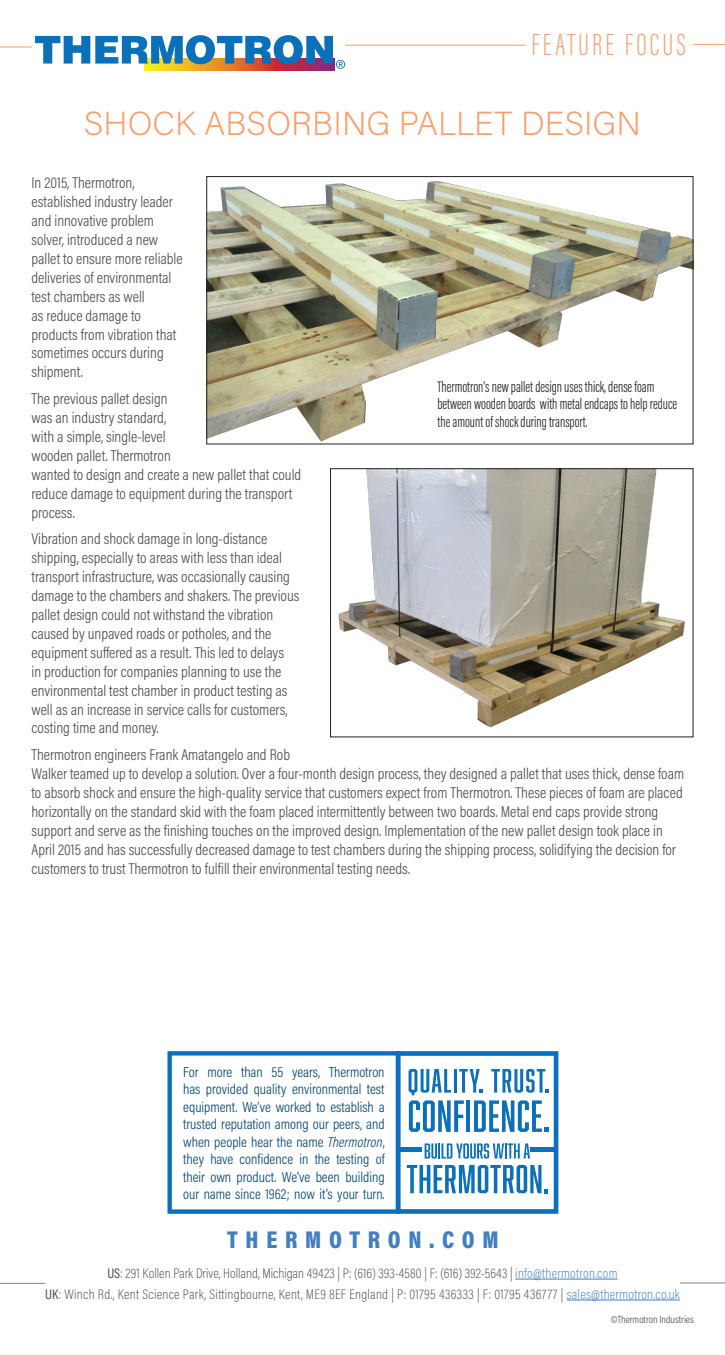
<style>
.page{position:relative;width:725px;height:1355px;background:#fff}
.page>*{position:absolute;margin:0;border:0;box-sizing:border-box;transform-origin:0 0}
.t1{font:200 33.25px "Acumin Pro";color:#f89d6c}
.body{font:200 31.5px "Acumin Pro Extra Cond";letter-spacing:.1em;color:#f89d6c}
.body-2{font:900 24.5px "Acumin Pro Cond";letter-spacing:.315em;color:#437ec1}
.body-3{font:300 15.75px/18.9px "Acumin Pro Cond";color:#4b4c4d}
.t2{font:300 15.75px/17.5px "Acumin Pro Extra Cond";color:#231f20}
.body-4{font:300 14.53px/17.5px "Acumin Pro Cond";color:#004372;text-align:justify}
.body-5{font:200 14px "Acumin Pro Cond";letter-spacing:.02em;color:#4b4c4d}
.body-6{font:300 10.5px "Acumin Pro Cond";color:#4b4c4d}
.s1{font-style:italic}
.s2{font-weight:400}
.s3{color:#437ec1}
</style>
<div class="page">
<svg style="left:145px;top:69px;width:189px;height:1px"></svg>
<svg style="left:35px;top:35px;width:310px;height:34px"></svg>
<hr style="left:0;top:47px;width:32px;height:1px;background:#f89d6c">
<hr style="left:345px;top:45px;width:180px;height:1px;background:#f89d6c">
<hr style="left:693px;top:44px;width:31px;height:1px;background:#f89d6c">
<img style="left:208px;top:181px;width:483px;height:261px">
<div style="left:206px;top:176px;width:487px;height:268px;border:1px solid #231f20"></div>
<img style="left:338px;top:470px;width:347px;height:258px">
<div style="left:330px;top:468px;width:363px;height:269px;border:1px solid #231f20"></div>
<div style="left:167px;top:1051px;width:233px;height:162px;background:#fff;border:4px solid #0970b9"></div>
<svg style="left:395px;top:1051px;width:163px;height:162px"></svg>
<hr style="left:515px;top:1278px;width:102px;height:1px;background:#437ec1">
<hr style="left:566px;top:1299px;width:114px;height:1px;background:#437ec1">
<hr style="left:680px;top:1282px;width:44px;height:1px;background:#808285">
<hr style="left:0;top:1283px;width:45px;height:1px;background:#808285">
<p class="body" style="left:531px;top:25px;width:156px">FEATURE FOCUS</p>
<p class="t1" style="left:84px;top:100px;width:558px">SHOCK ABSORBING PALLET DESIGN</p>
<p class="body-3" style="left:32px;top:173px;width:153px">In 2015, Thermotron, established industry leader and innovative problem solver, introduced a new pallet to ensure more reliable deliveries of environmental test chambers as well<br>as reduce damage to products from vibration that sometimes occurs during shipment.</p>
<p class="body-3" style="left:32px;top:389px;width:271px">The previous pallet design<br>was an industry standard,<br>with a simple, single-level<br>wooden pallet. Thermotron<br>wanted to design and create a new pallet that could reduce damage to equipment during the transport process.</p>
<p class="body-3" style="left:32px;top:529px;width:269px">Vibration and shock damage in long-distance shipping, especially to areas with less than ideal transport infrastructure, was occasionally causing damage to the chambers and shakers. The previous pallet design could not withstand the vibration caused by unpaved roads or potholes, and the equipment suffered as a result. This led to delays<br>in production for companies planning to use the environmental test chamber in product testing as well as an increase in service calls for customers, costing time and money.</p>
<p class="body-3" style="left:32px;top:745px;width:654px">Thermotron engineers Frank Amatangelo and Rob<br>Walker teamed up to develop a solution. Over a four-month design process, they designed a pallet that uses thick, dense foam to absorb shock and ensure the high-quality service that customers expect from Thermotron. These pieces of foam are placed horizontally on the standard skid with the foam placed intermittently between two boards. Metal end caps provide strong support and serve as the finishing touches on the improved design. Implementation of the new pallet design took place in April 2015 and has successfully decreased damage to test chambers during the shipping process, solidifying the decision for customers to trust Thermotron to fulfill their environmental testing needs.</p>
<p class="t2" style="left:437px;top:377px;width:241px">Thermotron’s new pallet design uses thick, dense foam between wooden boards with metal endcaps to help reduce the amount of shock during transport.</p>
<p class="body-4" style="left:183px;top:1062px;width:203px">For more than 55 years, Thermotron has provided quality environmental test equipment. We’ve worked to establish a trusted reputation among our peers, and when people hear the name <span class="s1">Thermotron</span>, they have confidence in the testing of their own product. We’ve been building our name since 1962; now it’s your turn.</p>
<p class="body-2" style="left:227px;top:1223px;width:273px">THERMOTRON.COM</p>
<p class="body-5" style="left:107px;top:1263px;width:511px"><span class="s2">US</span>: 291 Kollen Park Drive, Holland, Michigan 49423 | P: (616) 393-4580 | F: (616) 392-5643 | <span class="s3">info@thermotron.com</span></p>
<p class="body-5" style="left:45px;top:1284px;width:636px"><span class="s2">UK</span>: Winch Rd., Kent Science Park, Sittingbourne, Kent, ME9 8EF England | P: 01795 436333 | F: 01795 436777 | <span class="s3">sales@thermotron.co.uk</span></p>
<p class="body-6" style="left:610px;top:1313px;width:85px">©Thermotron Industries</p>
</div>
